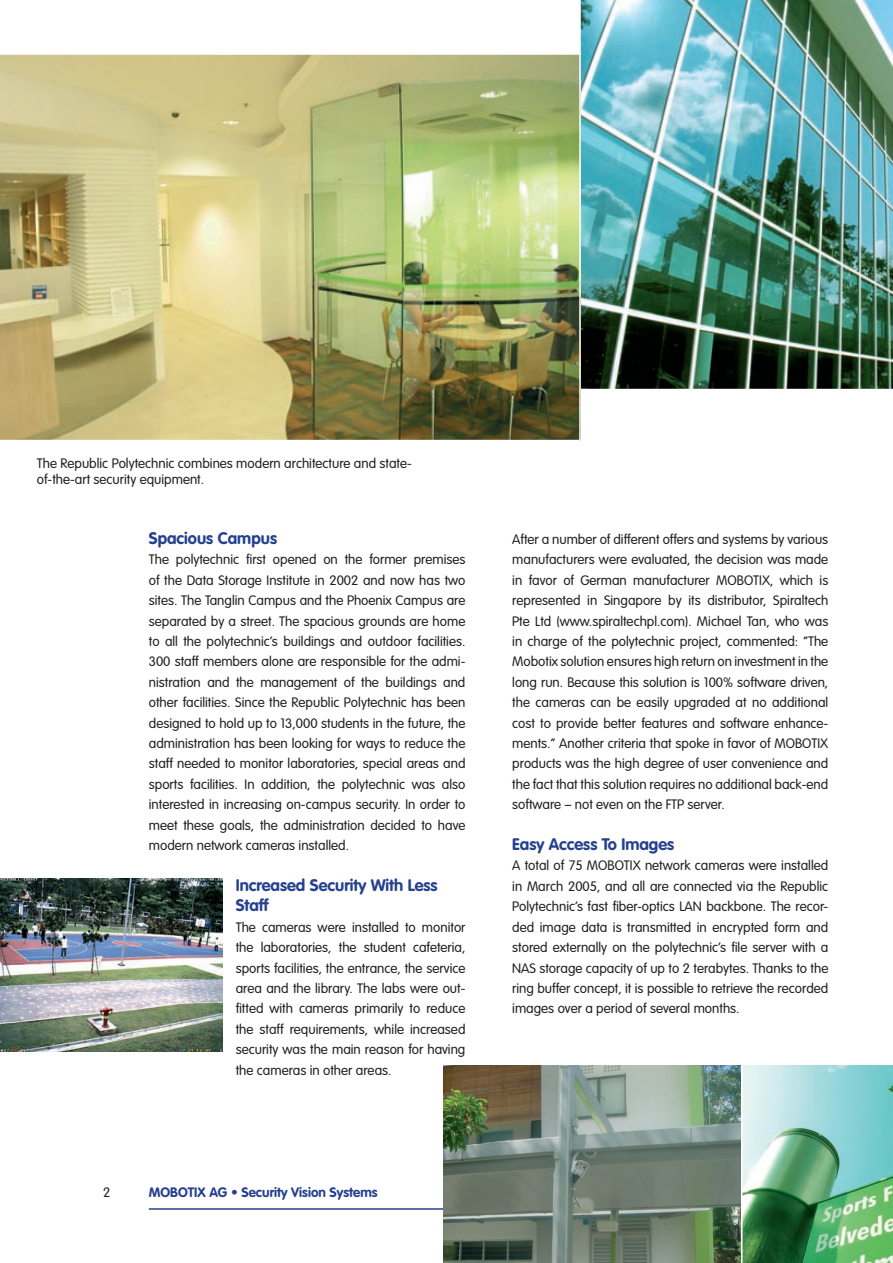
<style>
.page{position:relative;width:893px;height:1263px;background:#fff}
.page>*{position:absolute;margin:0;border:0;box-sizing:border-box;transform-origin:0 0}
.zwischenüberschrift{font:700 16.5px/20.4px "VAG Rounded";color:#25408f}
.text{font:300 13.5px/20.4px "VAG Rounded";color:#231f20;text-align:justify}
.t1{font:700 13.5px "VAG Rounded";color:#25408f}
</style>
<div class="page">
<svg style="left:148px;top:1144px;width:296px;height:66px"></svg>
<img style="left:580px;top:0;width:313px;height:389px">
<img style="left:0;top:879px;width:223px;height:173px">
<img style="left:444px;top:1065px;width:297px;height:198px">
<svg style="left:742px;top:1065px;width:151px;height:198px"></svg>
<img style="left:0;top:53px;width:581px;height:388px">
<p class="text" style="left:37px;top:455px;width:377px;line-height:16.2px">The Republic Polytechnic combines modern architecture and state&shy;of-the-art security equipment.</p>
<p class="zwischenüberschrift" style="left:149px;top:528px;width:130px">Spacious Campus</p>
<p class="text" style="left:149px;top:549px;width:318px">The polytechnic first opened on the former premises of the Data Storage Institute in 2002 and now has two sites. The Tanglin Campus and the Phoenix Campus are separated by a street. The spacious grounds are home to all the polytechnic’s buildings and outdoor facilities.<br>300 staff members alone are responsible for the admi&shy;nistration and the management of the buildings and other facilities. Since the Republic Polytechnic has been designed to hold up to 13,000 students in the future, the administration has been looking for ways to reduce the staff needed to monitor laboratories, special areas and sports facilities. In addition, the polytechnic was also interested in increasing on-campus security. In order to meet these goals, the administration decided to have modern network cameras installed.</p>
<p class="zwischenüberschrift" style="left:236px;top:875px;width:203px">Increased Security With Less<br>Staff</p>
<p class="text" style="left:236px;top:917px;width:231px">The cameras were installed to monitor the laboratories, the student cafeteria, sports facilities, the entrance, the service area and the library. The labs were out&shy;fitted with cameras primarily to reduce the staff requirements, while increased security was the main reason for having the cameras in other areas.</p>
<p class="text" style="left:103px;top:1182px;width:9px">2</p>
<p class="t1" style="left:149px;top:1184px;width:230px">MOBOTIX AG • Security Vision Systems</p>
<p class="text" style="left:512px;top:529px;width:318px">After a number of different offers and systems by various manufacturers were evaluated, the decision was made in favor of German manufacturer MOBOTIX, which is represented in Singapore by its distributor, Spiraltech Pte Ltd (www.spiraltechpl.com). Michael Tan, who was in charge of the polytechnic project, commented: “The Mobotix solution ensures high return on investment in the long run. Because this solution is 100% software driven, the cameras can be easily upgraded at no additional cost to provide better features and software enhance&shy;ments.” Another criteria that spoke in favor of MOBOTIX products was the high degree of user convenience and the fact that this solution requires no additional back-end software – not even on the FTP server.</p>
<p class="zwischenüberschrift" style="left:512px;top:834px;width:164px">Easy Access To Images</p>
<p class="text" style="left:512px;top:855px;width:318px">A total of 75 MOBOTIX network cameras were installed in March 2005, and all are connected via the Republic Polytechnic’s fast fiber-optics LAN backbone. The recor&shy;ded image data is transmitted in encrypted form and stored externally on the polytechnic’s file server with a NAS storage capacity of up to 2 terabytes. Thanks to the ring buffer concept, it is possible to retrieve the recorded images over a period of several months.</p>
</div>
